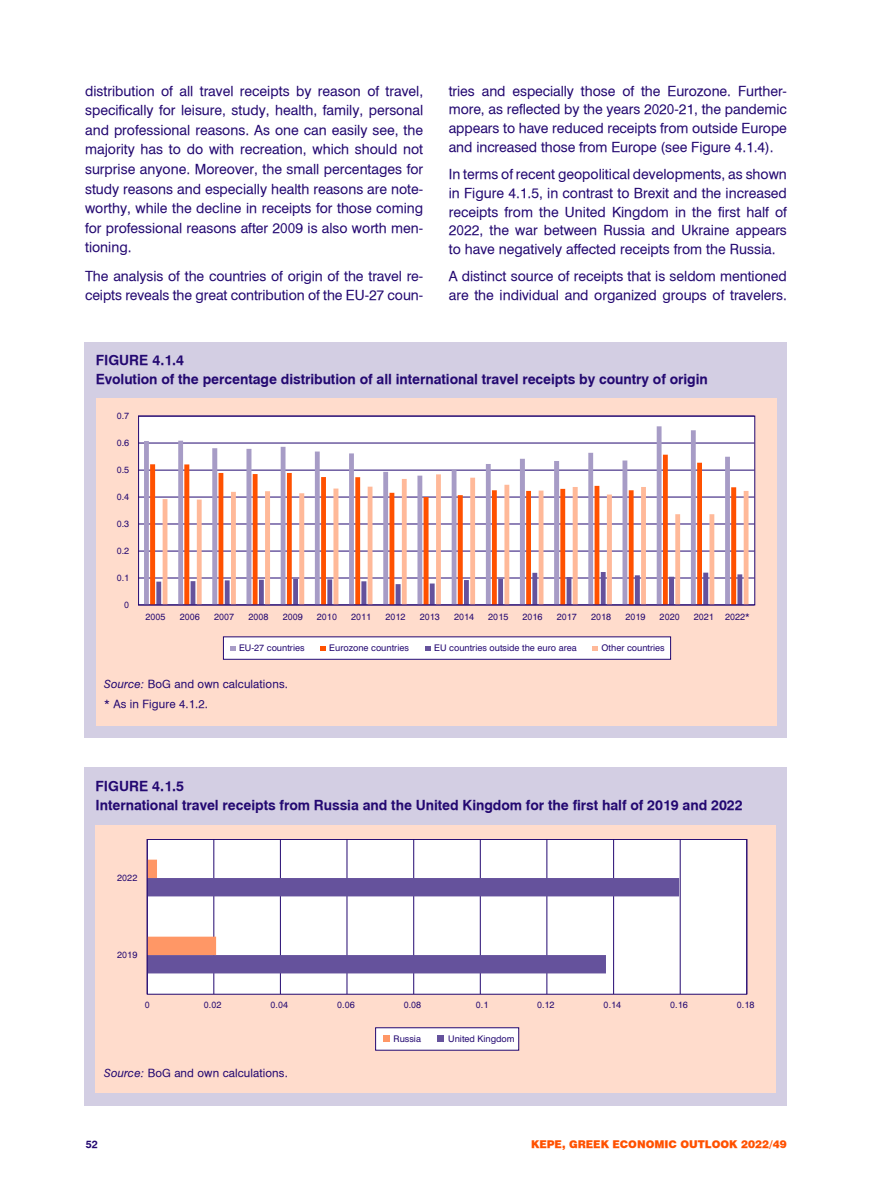
<style>
.page{position:relative;width:872px;height:1191px;background:#fff}
.page>*{position:absolute;margin:0;border:0;box-sizing:border-box;transform-origin:0 0}
.t1{font:13.8px/19.6px "UB Helvetica";color:#230871;text-align:justify}
.t2{font:13.8px/18.8px "UB Helvetica Bold";letter-spacing:-.005em;color:#230871}
.t3{font:11.25px/20px "UB Helvetica";letter-spacing:.01em;color:#230871}
.t4{font:900 10.5px "UB Helvetica";color:#ff5100}
.t5{font:10.5px "UB Helvetica Bold";color:#230871}
.t6{font:9px "UB Helvetica";color:#230871}
.s1{font-family:"UB Helvetica Italic"}
</style>
<div class="page">
<div style="left:85px;top:342px;width:702px;height:396px;background:#d3cee3"></div>
<div style="left:96px;top:399px;width:680px;height:327px;background:#ffdccc"></div>
<div style="left:138px;top:416px;width:617px;height:189px;background:#fff"></div>
<div style="left:223px;top:637px;width:447px;height:22px;background:#fff"></div>
<svg style="left:230px;top:646px;width:5px;height:4px"></svg>
<svg style="left:320px;top:646px;width:5px;height:4px"></svg>
<svg style="left:425px;top:646px;width:5px;height:4px"></svg>
<svg style="left:592px;top:646px;width:6px;height:4px"></svg>
<hr style="left:139px;top:416px;width:615px;height:1px;background:#230871">
<hr style="left:139px;top:442px;width:615px;height:1px;background:#230871">
<hr style="left:139px;top:470px;width:615px;height:1px;background:#230871">
<hr style="left:139px;top:496px;width:615px;height:1px;background:#230871">
<hr style="left:139px;top:523px;width:615px;height:1px;background:#230871">
<hr style="left:139px;top:550px;width:615px;height:1px;background:#230871">
<hr style="left:139px;top:577px;width:615px;height:1px;background:#230871">
<svg style="left:144px;top:426px;width:586px;height:178px"></svg>
<svg style="left:150px;top:455px;width:586px;height:149px"></svg>
<svg style="left:163px;top:474px;width:585px;height:130px"></svg>
<hr style="left:139px;top:604px;width:615px;height:1px;background:#230871">
<div style="left:85px;top:767px;width:702px;height:339px;background:#d3cee3"></div>
<div style="left:96px;top:825px;width:680px;height:267px;background:#ffdccc"></div>
<div style="left:147px;top:839px;width:599px;height:155px;background:#fff"></div>
<div style="left:147px;top:839px;width:600px;height:155px;border:1px solid #230871"></div>
<div style="left:375px;top:1027px;width:144px;height:23px;background:#fff;border:1px solid #230871"></div>
<hr style="left:746px;top:839px;width:1px;height:154px;background:#230871">
<hr style="left:680px;top:839px;width:1px;height:154px;background:#230871">
<hr style="left:613px;top:839px;width:1px;height:154px;background:#230871">
<hr style="left:546px;top:839px;width:1px;height:154px;background:#230871">
<hr style="left:480px;top:839px;width:1px;height:154px;background:#230871">
<hr style="left:413px;top:839px;width:1px;height:154px;background:#230871">
<hr style="left:346px;top:839px;width:1px;height:154px;background:#230871">
<hr style="left:280px;top:839px;width:1px;height:154px;background:#230871">
<hr style="left:213px;top:839px;width:1px;height:154px;background:#230871">
<svg style="left:148px;top:878px;width:531px;height:95px"></svg>
<svg style="left:148px;top:859px;width:68px;height:96px"></svg>
<hr style="left:147px;top:839px;width:1px;height:154px;background:#230871">
<div style="left:383px;top:1035px;width:6px;height:7px;background:#ff9766"></div>
<div style="left:438px;top:1035px;width:6px;height:7px;background:#65529c"></div>
<p class="t1" style="left:85px;top:81px;width:340px">distribution of all travel receipts by reason of travel, specifically for leisure, study, health, family, personal and professional reasons. As one can easily see, the majority has to do with recreation, which should not surprise anyone. Moreover, the small percentages for study reasons and especially health reasons are note&shy;worthy, while the decline in receipts for those coming for professional reasons after 2009 is also worth men&shy;tioning.</p>
<p class="t1" style="left:85px;top:266px;width:340px">The analysis of the countries of origin of the travel re&shy;ceipts reveals the great contribution of the EU-27 coun-</p>
<p class="t1" style="left:449px;top:81px;width:340px;line-height:18.8px">tries and especially those of the Eurozone. Further&shy;more, as reflected by the years 2020-21, the pandemic appears to have reduced receipts from outside Europe and increased those from Europe (see Figure 4.1.4).</p>
<p class="t1" style="left:449px;top:165px;width:340px;line-height:18.8px">In terms of recent geopolitical developments, as shown in Figure 4.1.5, in contrast to Brexit and the increased receipts from the United Kingdom in the first half of 2022, the war between Russia and Ukraine appears to have negatively affected receipts from the Russia.</p>
<p class="t1" style="left:449px;top:267px;width:340px;line-height:18.8px">A distinct source of receipts that is seldom mentioned are the individual and organized groups of travelers.</p>
<p class="t2" style="left:96px;top:351px;width:613px">FIGURE 4.1.4<br>Evolution of the percentage distribution of all international travel receipts by country of origin</p>
<p class="t6" style="left:117px;top:411px;width:14px">0.7</p>
<p class="t6" style="left:117px;top:438px;width:14px">0.6</p>
<p class="t6" style="left:117px;top:465px;width:14px">0.5</p>
<p class="t6" style="left:117px;top:492px;width:14px">0.4</p>
<p class="t6" style="left:117px;top:519px;width:14px">0.3</p>
<p class="t6" style="left:117px;top:546px;width:14px">0.2</p>
<p class="t6" style="left:117px;top:573px;width:14px">0.1</p>
<p class="t6" style="left:124px;top:600px;width:7px">0</p>
<p class="t6" style="left:146px;top:611px;width:22px">2005</p>
<p class="t6" style="left:180px;top:611px;width:22px">2006</p>
<p class="t6" style="left:214px;top:611px;width:22px">2007</p>
<p class="t6" style="left:248px;top:611px;width:22px">2008</p>
<p class="t6" style="left:283px;top:611px;width:22px">2009</p>
<p class="t6" style="left:317px;top:611px;width:22px">2010</p>
<p class="t6" style="left:351px;top:611px;width:22px">2011</p>
<p class="t6" style="left:385px;top:611px;width:22px">2012</p>
<p class="t6" style="left:420px;top:611px;width:22px">2013</p>
<p class="t6" style="left:454px;top:611px;width:22px">2014</p>
<p class="t6" style="left:488px;top:611px;width:22px">2015</p>
<p class="t6" style="left:522px;top:611px;width:22px">2016</p>
<p class="t6" style="left:557px;top:611px;width:22px">2017</p>
<p class="t6" style="left:591px;top:611px;width:22px">2018</p>
<p class="t6" style="left:625px;top:611px;width:22px">2019</p>
<p class="t6" style="left:659px;top:611px;width:22px">2020</p>
<p class="t6" style="left:694px;top:611px;width:57px">2021 2022*</p>
<p class="t6" style="left:239px;top:642px;width:67px">EU-27 countries</p>
<p class="t6" style="left:329px;top:642px;width:81px">Eurozone countries</p>
<p class="t6" style="left:434px;top:642px;width:144px">EU countries outside the euro area</p>
<p class="t6" style="left:601px;top:642px;width:65px">Other countries</p>
<p class="t3" style="left:104px;top:674px;width:185px"><span class="s1">Source:</span> BoG and own calculations. * As in Figure 4.1.2.</p>
<p class="t2" style="left:96px;top:777px;width:648px">FIGURE 4.1.5<br>International travel receipts from Russia and the United Kingdom for the first half of 2019 and 2022</p>
<p class="t6" style="left:117px;top:872px;width:22px">2022</p>
<p class="t6" style="left:117px;top:949px;width:22px">2019</p>
<p class="t6" style="left:145px;top:1000px;width:7px">0</p>
<p class="t6" style="left:204px;top:1000px;width:19px">0.02</p>
<p class="t6" style="left:270px;top:1000px;width:19px">0.04</p>
<p class="t6" style="left:337px;top:1000px;width:19px">0.06</p>
<p class="t6" style="left:404px;top:1000px;width:19px">0.08</p>
<p class="t6" style="left:476px;top:1000px;width:14px">0.1</p>
<p class="t6" style="left:537px;top:1000px;width:19px">0.12</p>
<p class="t6" style="left:603px;top:1000px;width:19px">0.14</p>
<p class="t6" style="left:670px;top:1000px;width:19px">0.16</p>
<p class="t6" style="left:737px;top:1000px;width:19px">0.18</p>
<p class="t6" style="left:393px;top:1033px;width:29px">Russia</p>
<p class="t6" style="left:448px;top:1033px;width:68px">United Kingdom</p>
<p class="t3" style="left:104px;top:1063px;width:185px"><span class="s1">Source:</span> BoG and own calculations.</p>
<p class="t5" style="left:86px;top:1138px;width:14px">52</p>
<p class="t4" style="left:531px;top:1138px;width:257px">KEPE, GREEK ECONOMIC OUTLOOK 2022/49</p>
</div>
